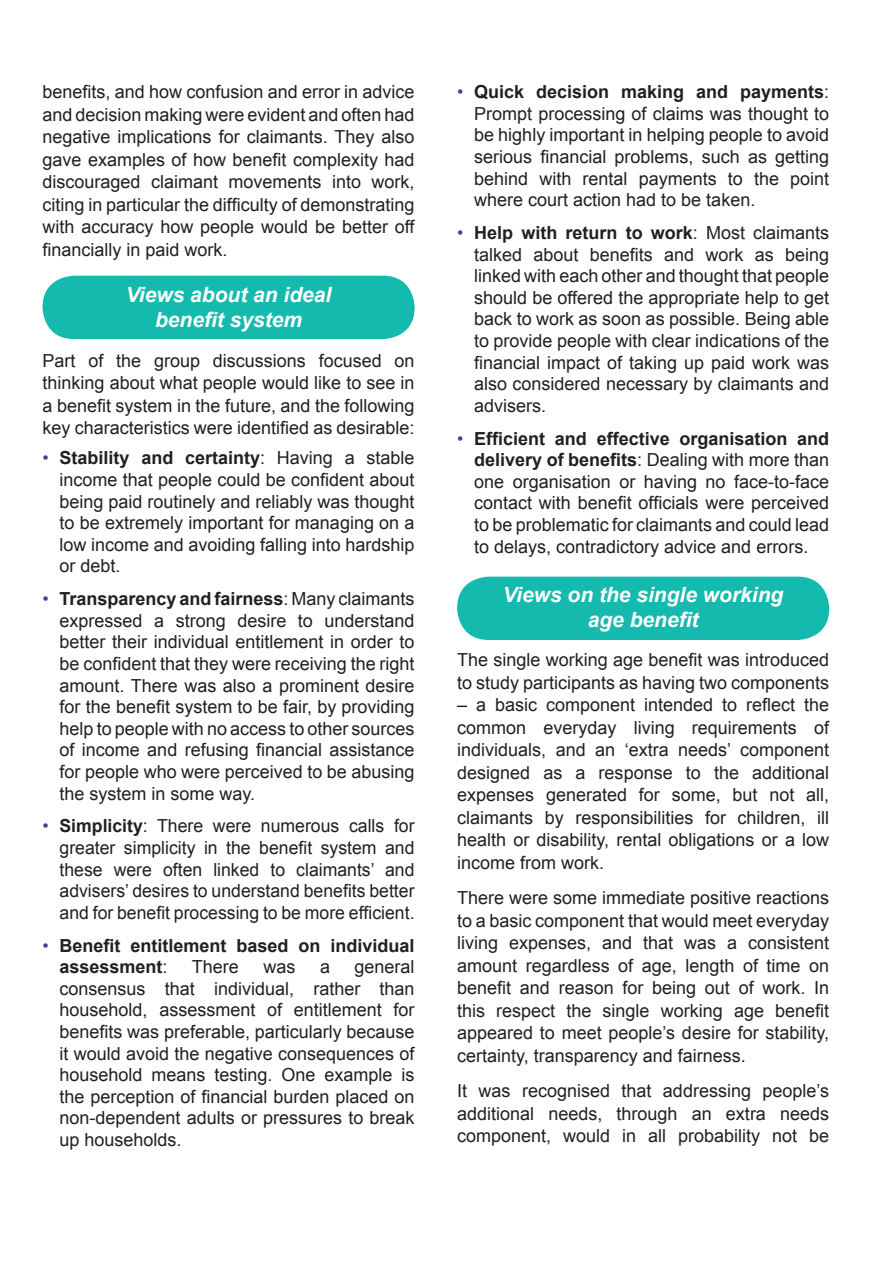
<style>
.page{position:relative;width:893px;height:1263px;background:#fff}
.page>*{position:absolute;margin:0;border:0;box-sizing:border-box;transform-origin:0 0}
.t1{font:italic 700 21px/25.2px "Arial";color:#fff;text-align:center}
.t2{font:18px/21.6px "Arial";color:#231f20;text-align:justify}
.t3{font:700 18px/21.6px "Arial";color:#231f20}
.s1{color:#5b3896}
.s2{font-weight:700}
.s3{font-weight:400;color:#5b3896}
.s4{font-weight:400}
</style>
<div class="page">
<div style="left:457px;top:577px;width:372px;height:63px;background:#15baaf;border-radius:32px"></div>
<div style="left:43px;top:276px;width:372px;height:63px;background:#15baaf;border-radius:32px"></div>
<p class="t2" style="left:43px;top:81px;width:374px;line-height:22.5px">benefits, and how confusion and error in advice and decision making were evident and often had negative implications for claimants. They also gave examples of how benefit complexity had discouraged claimant movements into work, citing in particular the difficulty of demonstrating with accuracy how people would be better off financially in paid work.</p>
<p class="t1" style="left:126px;top:284px;width:207px">Views about an ideal benefit system</p>
<p class="t2" style="left:43px;top:351px;width:374px;line-height:22.5px">Part of the group discussions focused on thinking about what people would like to see in a benefit system in the future, and the following key characteristics were identified as desirable:</p>
<p class="t2" style="left:60px;top:449px;width:357px;text-indent:-17px"><span class="s1">•</span> <span class="s2">Stability and certainty</span>: Having a stable income that people could be confident about being paid routinely and reliably was thought to be extremely important for managing on a low income and avoiding falling into hardship or debt.</p>
<p class="t2" style="left:60px;top:588px;width:357px;text-indent:-17px"><span class="s1">•</span> <span class="s2">Transparency and fairness</span>: Many claimants expressed a strong desire to understand better their individual entitlement in order to be confident that they were receiving the right amount. There was also a prominent desire for the benefit system to be fair, by providing help to people with no access to other sources of income and refusing financial assistance for people who were perceived to be abusing the system in some way.</p>
<p class="t2" style="left:60px;top:817px;width:357px;text-indent:-17px"><span class="s1">•</span> <span class="s2">Simplicity</span>: There were numerous calls for greater simplicity in the benefit system and these were often linked to claimants’ and advisers’ desires to understand benefits better and for benefit processing to be more efficient.</p>
<p class="t3" style="left:60px;top:935px;width:357px;text-indent:-17px"><span class="s3">•</span> Benefit entitlement based on individual assessment<span class="s4">:</span></p>
<p class="t2" style="left:60px;top:958px;width:357px;text-indent:295px">general consensus that individual, rather than household, assessment of entitlement for benefits was preferable, particularly because it would avoid the negative consequences of household means testing. One example is the perception of financial burden placed on non-dependent adults or pressures to break up households.</p>
<p class="t2" style="left:192px;top:958px;width:49px">There</p>
<p class="t2" style="left:263px;top:958px;width:34px">was</p>
<p class="t2" style="left:320px;top:958px;width:12px">a</p>
<p class="t2" style="left:474px;top:83px;width:357px;text-indent:-17px"><span class="s1">•</span> <span class="s2">Quick decision making and payments</span>:<br>Prompt processing of claims was thought to be highly important in helping people to avoid serious financial problems, such as getting behind with rental payments to the point where court action had to be taken.</p>
<p class="t2" style="left:474px;top:223px;width:357px;text-indent:-17px"><span class="s1">•</span> <span class="s2">Help with return to work</span>: Most claimants talked about benefits and work as being linked with each other and thought that people should be offered the appropriate help to get back to work as soon as possible. Being able to provide people with clear indications of the financial impact of taking up paid work was also considered necessary by claimants and advisers.</p>
<p class="t2" style="left:474px;top:429px;width:357px;text-indent:-17px"><span class="s1">•</span> <span class="s2">Efficient and effective organisation and delivery of benefits</span>: Dealing with more than one organisation or having no face-to-face contact with benefit officials were perceived to be problematic for claimants and could lead to delays, contradictory advice and errors.</p>
<p class="t1" style="left:503px;top:584px;width:282px">Views on the single working age benefit</p>
<p class="t2" style="left:457px;top:649px;width:374px;line-height:22.5px">The single working age benefit was introduced to study participants as having two components</p>
<p class="t2" style="left:457px;top:694px;width:374px;line-height:22.5px">– a basic component intended to reflect the common everyday living requirements of individuals, and an ‘extra needs’ component designed as a response to the additional expenses generated for some, but not all, claimants by responsibilities for children, ill health or disability, rental obligations or a low income from work.</p>
<p class="t2" style="left:457px;top:888px;width:374px;line-height:22.5px">There were some immediate positive reactions to a basic component that would meet everyday living expenses, and that was a consistent amount regardless of age, length of time on benefit and reason for being out of work. In this respect the single working age benefit appeared to meet people’s desire for stability, certainty, transparency and fairness.</p>
<p class="t2" style="left:457px;top:1079px;width:374px;line-height:22.5px">It was recognised that addressing people’s additional needs, through an extra needs component, would in all probability not be</p>
</div>
